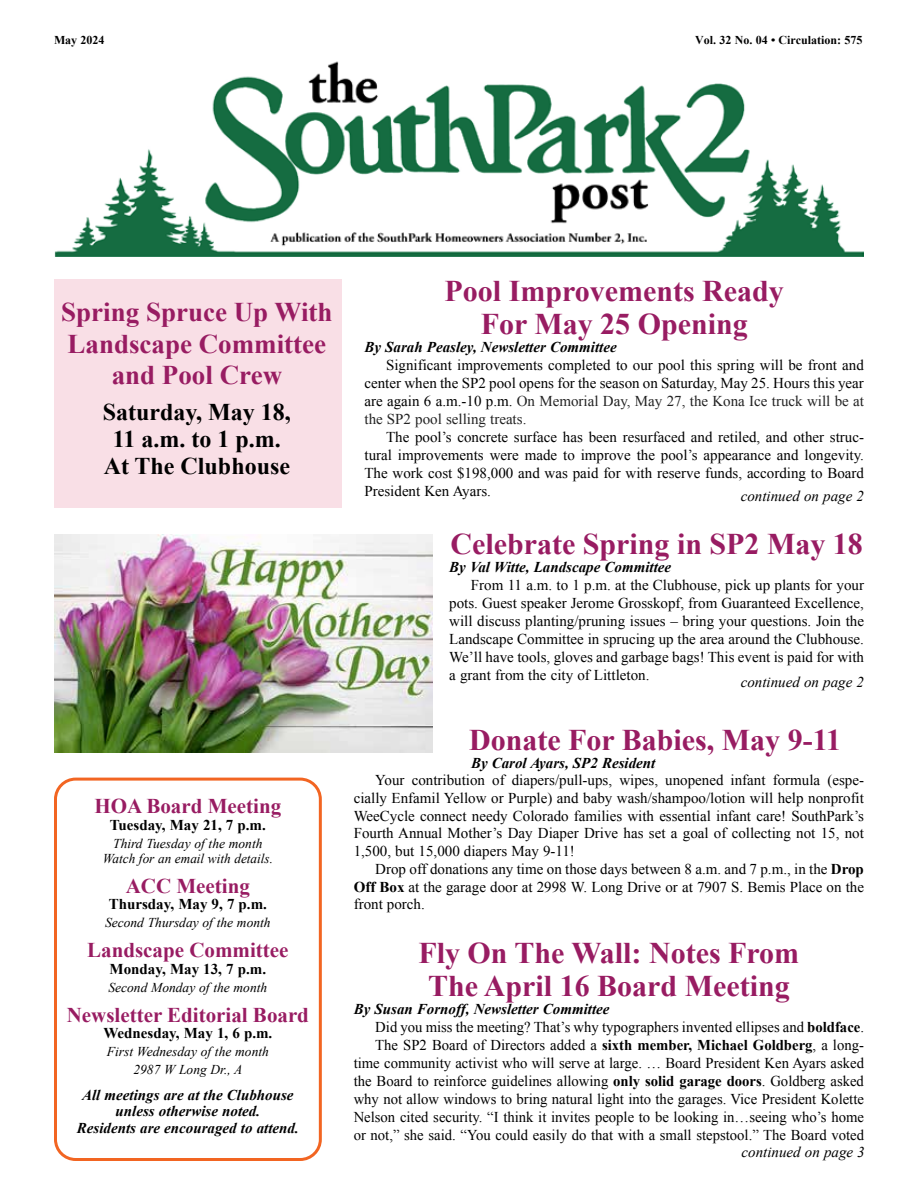
<style>
.page{position:relative;width:918px;height:1188px;background:#fff}
.page>*{position:absolute;margin:0;border:0;box-sizing:border-box;transform-origin:0 0}
.t1{font:700 30px/33px "Times New Roman";color:#981c62;text-align:center}
.t2{font:700 27px/31.3px "Times New Roman";color:#981c62;text-align:center}
.t3{font:700 24px/27px "Times New Roman";color:#000;text-align:center}
.t4{font:700 21px "Times New Roman";color:#981c62}
.t5{font:15px/18px "Times New Roman";color:#000;text-align:justify}
.t6{font:italic 700 15px/16.5px "Times New Roman";color:#000;text-align:center}
.t7{font:700 15px "Times New Roman";color:#000}
.t8{font:italic 15px "Times New Roman";color:#000}
.t9{font:italic 13.5px/15px "Times New Roman";color:#000;text-align:center}
.t10{font:700 12px "Times New Roman";color:#000}
.s1{color:#222}
.s2{font-weight:700}
</style>
<div class="page">
<div style="left:54px;top:778px;width:268px;height:383px;border:3px solid #f26522;border-radius:20px"></div>
<img style="left:54px;top:61px;width:810px;height:196px">
<div style="left:54px;top:279px;width:287px;height:229px;background:#f9dfe6"></div>
<img style="left:54px;top:534px;width:379px;height:219px">
<p class="t10" style="left:54px;top:32px;width:52px">May 2024</p>
<p class="t10" style="left:695px;top:32px;width:169px">Vol. 32 No. 04 • Circulation: 575</p>
<h2 class="t2" style="left:61px;top:296px;width:273px">Spring Spruce Up With<br>Landscape Committee and Pool Crew</h2>
<h3 class="t3" style="left:103px;top:398px;width:190px">Saturday, May 18,<br>11 a.m. to 1 p.m.<br>At The Clubhouse</h3>
<h3 class="t4" style="left:95px;top:792px;width:188px">HOA Board Meeting</h3>
<p class="t7" style="left:110px;top:814px;width:157px">Tuesday, May 21, 7 p.m.</p>
<p class="t9" style="left:103px;top:835px;width:172px">Third Tuesday of the month<br>Watch for an email with details.</p>
<h3 class="t4" style="left:126px;top:871px;width:126px">ACC Meeting</h3>
<p class="t7" style="left:109px;top:894px;width:160px">Thursday, May 9, 7 p.m.</p>
<p class="t9" style="left:105px;top:915px;width:167px">Second Thursday of the month</p>
<h3 class="t4" style="left:87px;top:936px;width:203px">Landscape Committee</h3>
<p class="t7" style="left:110px;top:958px;width:158px">Monday, May 13, 7 p.m.</p>
<p class="t9" style="left:108px;top:979px;width:160px">Second Monday of the month</p>
<h3 class="t4" style="left:67px;top:1000px;width:244px">Newsletter Editorial Board</h3>
<p class="t7" style="left:103px;top:1023px;width:171px">Wednesday, May 1, 6 p.m.</p>
<p class="t9" style="left:107px;top:1042px;width:164px;line-height:18px">First Wednesday of the month<br>2987 W Long Dr., A</p>
<p class="t6" style="left:77px;top:1086px;width:223px">All meetings are at the Clubhouse unless otherwise noted.<br>Residents are encouraged to attend.</p>
<h1 class="t1" style="left:445px;top:274px;width:341px">Pool Improvements Ready<br>For May 25 Opening</h1>
<p class="t6" style="left:364px;top:338px;width:254px">By Sarah Peasley, Newsletter Committee</p>
<p class="t5" style="left:364px;top:356px;width:501px;text-indent:22px">Significant improvements completed to our pool this spring will be front and center when the SP2 pool opens for the season on Saturday, May 25. Hours this year are again 6 a.m.-10 p.m. <span class="s1">On Memorial Day, May 27, the Kona Ice truck will be at the SP2 pool selling treats.</span></p>
<p class="t5" style="left:364px;top:428px;width:501px;text-indent:22px">The pool’s concrete surface has been resurfaced and retiled, and other struc&shy;tural improvements were made to improve the pool’s appearance and longevity.<br>The work cost $198,000 and was paid for with reserve funds, according to Board President Ken Ayars.</p>
<h1 class="t1" style="left:450px;top:527px;width:414px">Celebrate Spring in SP2 May 18</h1>
<p class="t6" style="left:449px;top:559px;width:223px">By Val Witte, Landscape Committee</p>
<p class="t5" style="left:449px;top:576px;width:416px;text-indent:22px">From 11 a.m. to 1 p.m. at the Clubhouse, pick up plants for your pots. Guest speaker Jerome Grosskopf, from Guaranteed Excellence, will discuss planting/pruning issues – bring your questions. Join the Landscape Committee in sprucing up the area around the Clubhouse.<br>We’ll have tools, gloves and garbage bags! This event is paid for with a grant from the city of Littleton.</p>
<p class="t8" style="left:741px;top:485px;width:125px">continued on page 2</p>
<p class="t8" style="left:741px;top:672px;width:125px">continued on page 2</p>
<h1 class="t1" style="left:469px;top:723px;width:373px">Donate For Babies, May 9-11</h1>
<p class="t6" style="left:471px;top:754px;width:186px">By Carol Ayars, SP2 Resident</p>
<p class="t5" style="left:354px;top:771px;width:512px;text-indent:22px">Your contribution of diapers/pull-ups, wipes, unopened infant formula (espe&shy;cially Enfamil Yellow or Purple) and baby wash/shampoo/lotion will help nonprofit WeeCycle connect needy Colorado families with essential infant care! SouthPark’s Fourth Annual Mother’s Day Diaper Drive has set a goal of collecting not 15, not 1,500, but 15,000 diapers May 9-11!</p>
<p class="t5" style="left:354px;top:860px;width:512px;text-indent:22px">Drop off donations any time on those days between 8 a.m. and 7 p.m., in the <span class="s2">Drop Off Box</span> at the garage door at 2998 W. Long Drive or at 7907 S. Bemis Place on the front porch.</p>
<h1 class="t1" style="left:418px;top:936px;width:382px">Fly On The Wall: Notes From<br>The April 16 Board Meeting</h1>
<p class="t6" style="left:354px;top:1000px;width:257px">By Susan Fornoff, Newsletter Committee</p>
<p class="t5" style="left:375px;top:1018px;width:490px">Did you miss the meeting? That’s why typographers invented ellipses and <span class="s2">boldface</span>.</p>
<p class="t5" style="left:375px;top:1036px;width:490px">The SP2 Board of Directors added a <span class="s2">sixth member, Michael Goldberg</span>, a long-</p>
<p class="t5" style="left:354px;top:1054px;width:512px">time community activist who will serve at large. … Board President Ken Ayars asked</p>
<p class="t5" style="left:354px;top:1072px;width:512px">the Board to reinforce guidelines allowing <span class="s2">only solid garage doors</span>. Goldberg asked</p>
<p class="t5" style="left:354px;top:1090px;width:512px">why not allow windows to bring natural light into the garages. Vice President Kolette</p>
<p class="t5" style="left:354px;top:1108px;width:512px">Nelson cited security. “I think it invites people to be looking in…seeing who’s home</p>
<p class="t5" style="left:354px;top:1126px;width:512px">or not,” she said. “You could easily do that with a small stepstool.” The Board voted</p>
<p class="t8" style="left:742px;top:1142px;width:125px">continued on page 3</p>
</div>
